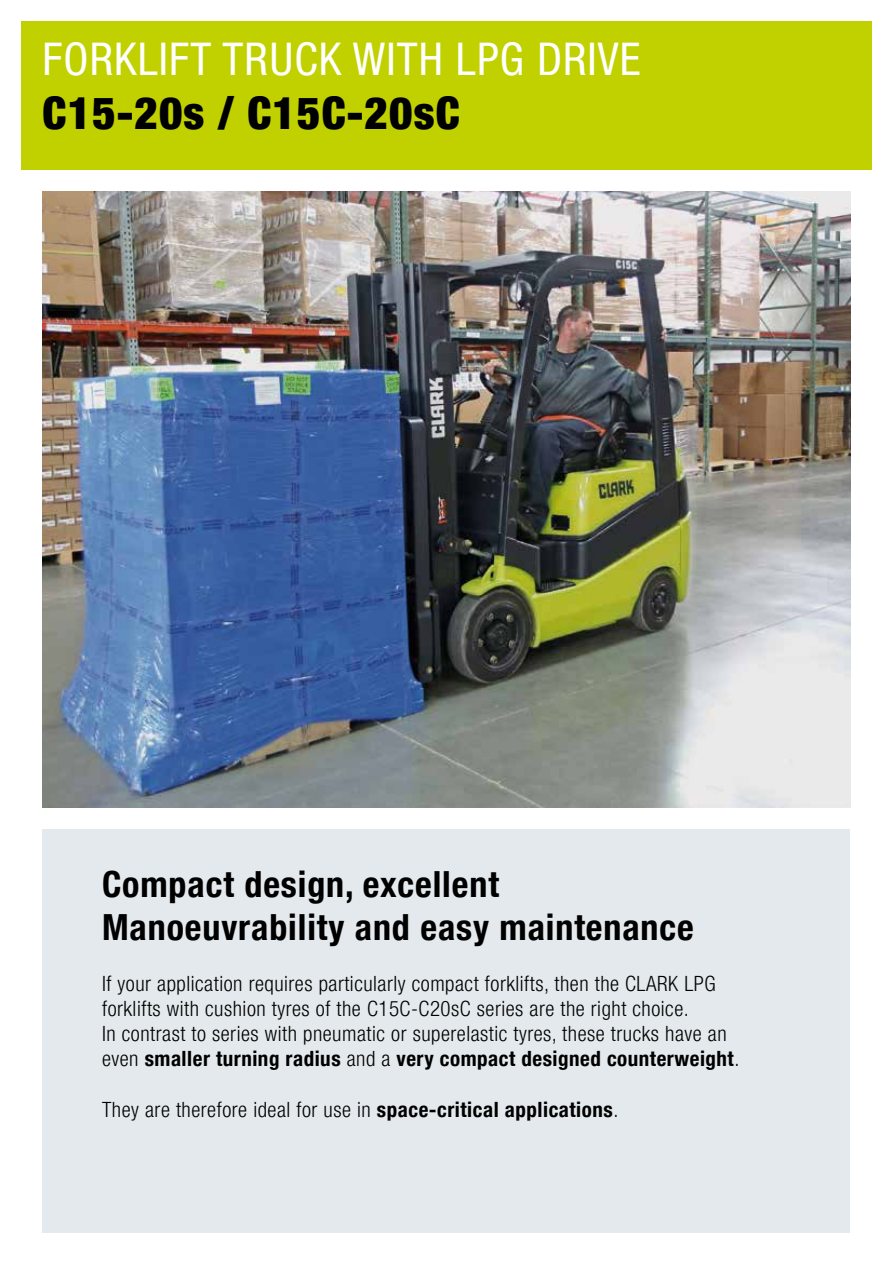
<style>
.page{position:relative;width:893px;height:1263px;background:#fff}
.page>*{position:absolute;margin:0;border:0;box-sizing:border-box;transform-origin:0 0}
.t1{font:condensed 45px "Helvetica Neue LT Pro";letter-spacing:.025em;color:#fff}
.t2{font:900 condensed 45px "Helvetica Neue LT Pro";letter-spacing:.025em;color:#000}
.t3{font:700 condensed 36px/43.2px "Helvetica Neue LT Pro";letter-spacing:.025em;color:#000}
.t4{font:300 condensed 21px/25.2px "Helvetica Neue LT Pro";letter-spacing:.025em;color:#000}
.s1{font-weight:700}
</style>
<div class="page">
<div style="left:43px;top:829px;width:807px;height:404px;background:#e3e9ec"></div>
<img style="left:43px;top:191px;width:807px;height:617px">
<div style="left:21px;top:21px;width:851px;height:149px;background:#c1d100"></div>
<h1 class="t1" style="left:43px;top:32px;width:600px">FORKLIFT TRUCK WITH LPG DRIVE</h1>
<h1 class="t2" style="left:43px;top:86px;width:419px">C15-20s / C15C-20sC</h1>
<h2 class="t3" style="left:102px;top:863px;width:593px">Compact design, excellent<br>Manoeuvrability and easy maintenance</h2>
<p class="t4" style="left:102px;top:971px;width:639px">If your application requires particularly compact forklifts, then the CLARK LPG forklifts with cushion tyres of the C15C-C20sC series are the right choice.<br>In contrast to series with pneumatic or superelastic tyres, these trucks have an even <span class="s1">smaller turning radius</span> and a <span class="s1">very compact designed counterweight</span>.</p>
<p class="t4" style="left:102px;top:1097px;width:518px">They are therefore ideal for use in <span class="s1">space-critical applications</span>.</p>
</div>
